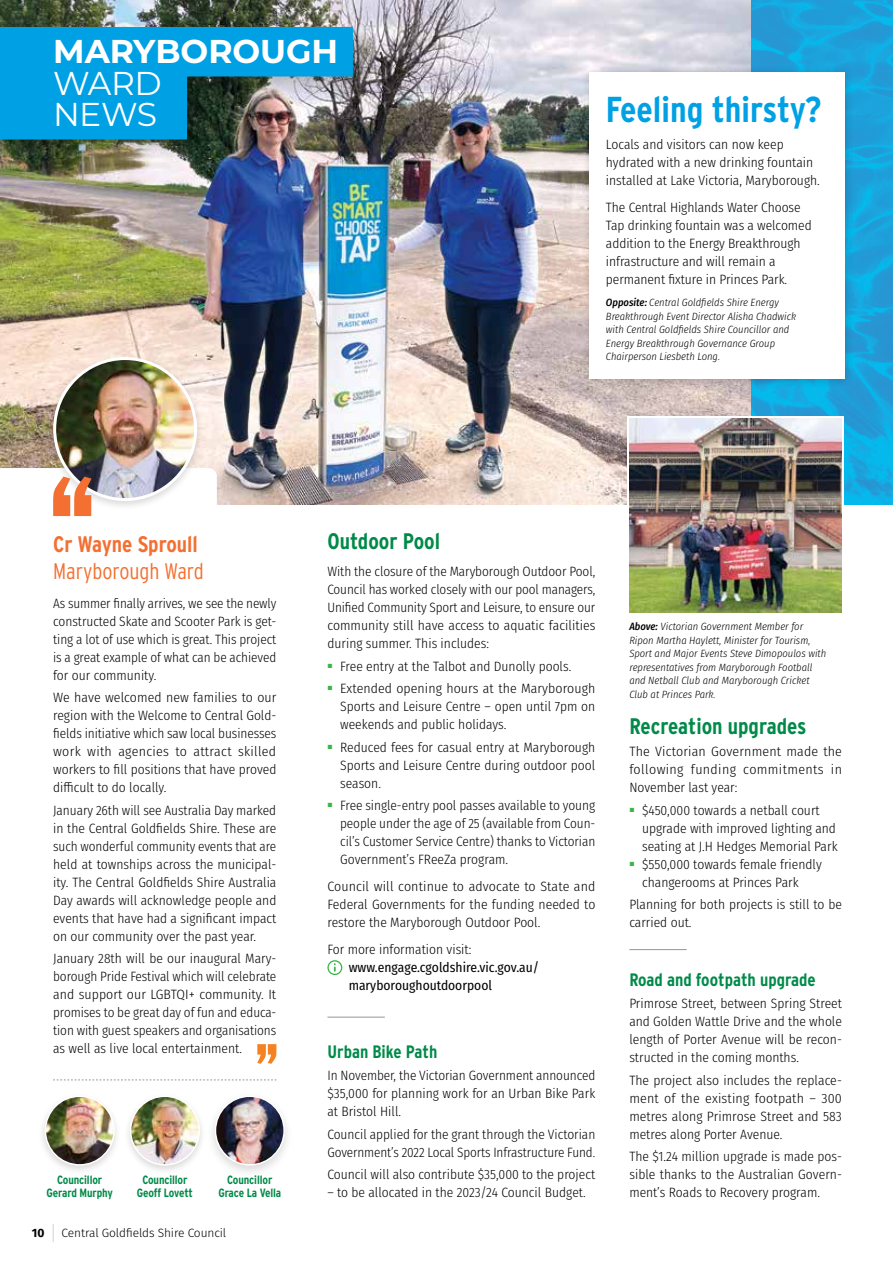
<style>
.page{position:relative;width:893px;height:1263px;background:#fff}
.page>*{position:absolute;margin:0;border:0;box-sizing:border-box;transform-origin:0 0}
.t1{font:700 36px "Interstate Condensed";color:#00a1e4}
.t2{font:700 33px "Montserrat";letter-spacing:-.005em;color:#fff}
.t3{font:33px/31.5px "Montserrat";letter-spacing:-.015em;color:#fff}
.t4{font:700 22.5px "Interstate Condensed";color:#008a49}
.t5{font:300 22.5px "Interstate Condensed";color:#f37032}
.t6{font:700 22.5px "Interstate Condensed";color:#f37032}
.t7{font:700 18px "Interstate Condensed";color:#008a49}
.t8{font:300 13.5px/18px "Fira Sans Condensed";color:#000;text-align:justify}
.t9{font:13.5px/18px "Fira Sans Condensed";color:#000}
.t10{font:700 12px/13.5px "Interstate Condensed";letter-spacing:-.01em;color:#008a49;text-align:center}
.t11{font:300 12px "Fira Sans";letter-spacing:-.01em;color:#000}
.t12{font:700 12px "Fira Sans";color:#000}
.t13{font:italic 300 10.5px/13.5px "Fira Sans Condensed";color:#000}
.s1{font-weight:500}
</style>
<div class="page">
<svg style="left:53px;top:1224px;width:1px;height:18px"></svg>
<img style="left:750px;top:0;width:143px;height:504px">
<img style="left:0;top:0;width:750px;height:504px">
<div style="left:38px;top:1092px;width:84px;height:84px;background:#000;opacity:.15"></div>
<img style="left:45px;top:1096px;width:69px;height:69px;border-radius:34px">
<div style="left:45px;top:1095px;width:70px;height:71px;border:2px solid #fff;border-radius:50%"></div>
<div style="left:205px;top:1090px;width:89px;height:89px;background:#000;opacity:.15"></div>
<img style="left:215px;top:1096px;width:69px;height:69px;border-radius:34px">
<div style="left:215px;top:1095px;width:70px;height:71px;border:2px solid #fff;border-radius:50%"></div>
<div style="left:46px;top:353px;width:158px;height:158px;background:#000;opacity:.15"></div>
<img style="left:55px;top:358px;width:141px;height:142px;border-radius:71px">
<svg style="left:0;top:468px;width:217px;height:49px"></svg>
<svg style="left:257px;top:1044px;width:19px;height:20px"></svg>
<div style="left:123px;top:1092px;width:84px;height:84px;background:#000;opacity:.15"></div>
<img style="left:131px;top:1096px;width:68px;height:69px;border-radius:34px">
<div style="left:130px;top:1095px;width:70px;height:71px;border:2px solid #fff;border-radius:50%"></div>
<div style="left:0;top:19px;width:379px;height:142px;background:#000;opacity:.25"></div>
<img style="left:0;top:27px;width:353px;height:113px">
<svg style="left:53px;top:1080px;width:223px;height:1px"></svg>
<div style="left:581px;top:65px;width:274px;height:324px;background:#000;opacity:.2"></div>
<div style="left:589px;top:72px;width:255px;height:306px;background:#fff"></div>
<svg style="left:627px;top:416px;width:217px;height:197px"></svg>
<img style="left:629px;top:419px;width:213px;height:193px">
<hr style="left:629px;top:949px;width:58px;height:1px;background:#939598">
<hr style="left:327px;top:1017px;width:58px;height:1px;background:#939598">
<svg style="left:327px;top:960px;width:15px;height:15px"></svg>
<h2 class="t2" style="left:53px;top:27px;width:286px">MARYBOROUGH</h2>
<h2 class="t3" style="left:53px;top:66px;width:110px">WARD<br>NEWS</h2>
<h1 class="t1" style="left:606px;top:89px;width:217px">Feeling thirsty?</h1>
<p class="t8" style="left:606px;top:135px;width:215px;text-align:left">Locals and visitors can now keep hydrated with a new drinking fountain installed at Lake Victoria, Maryborough.</p>
<p class="t8" style="left:606px;top:198px;width:207px;text-align:left">The Central Highlands Water Choose Tap drinking fountain was a welcomed addition to the Energy Breakthrough infrastructure and will remain a permanent fixture in Princes Park.</p>
<p class="t13" style="left:606px;top:296px;width:192px"><span class="s1">Opposite:</span> Central Goldfields Shire Energy Breakthrough Event Director Alisha Chadwick with Central Goldfields Shire Councillor and Energy Breakthrough Governance Group Chairperson Liesbeth Long.</p>
<h3 class="t6" style="left:53px;top:532px;width:146px">Cr Wayne Sproull</h3>
<h3 class="t5" style="left:53px;top:558px;width:152px">Maryborough Ward</h3>
<p class="t8" style="left:53px;top:594px;width:225px">As summer finally arrives, we see the newly constructed Skate and Scooter Park is get&shy;ting a lot of use which is great. This project is a great example of what can be achieved for our community.</p>
<p class="t8" style="left:53px;top:688px;width:225px">We have welcomed new families to our region with the Welcome to Central Gold&shy;fields initiative which saw local businesses work with agencies to attract skilled workers to fill positions that have proved difficult to do locally.</p>
<p class="t8" style="left:53px;top:801px;width:225px">January 26th will see Australia Day marked in the Central Goldfields Shire. These are such wonderful community events that are held at townships across the municipal&shy;ity. The Central Goldfields Shire Australia Day awards will acknowledge people and events that have had a significant impact on our community over the past year.</p>
<p class="t8" style="left:53px;top:949px;width:225px">January 28th will be our inaugural Mary&shy;borough Pride Festival which will celebrate and support our LGBTQI+ community. It promises to be great day of fun and educa&shy;tion with guest speakers and organisations as well as live local entertainment.</p>
<p class="t10" style="left:47px;top:1172px;width:68px">Councillor<br>Gerard Murphy</p>
<p class="t10" style="left:137px;top:1172px;width:58px">Councillor<br>Geoff Lovett</p>
<p class="t10" style="left:218px;top:1172px;width:64px">Councillor<br>Grace La Vella</p>
<p class="t12" style="left:32px;top:1223px;width:14px">10</p>
<p class="t11" style="left:62px;top:1224px;width:166px">Central Goldfields Shire Council</p>
<h3 class="t4" style="left:327px;top:529px;width:114px">Outdoor Pool</h3>
<p class="t8" style="left:327px;top:562px;width:269px">With the closure of the Maryborough Outdoor Pool, Council has worked closely with our pool managers, Unified Community Sport and Leisure, to ensure our community still have access to aquatic facilities during summer. This includes:</p>
<p class="t8" style="left:327px;top:657px;width:245px"><sup>■</sup> Free entry at the Talbot and Dunolly pools.</p>
<p class="t8" style="left:340px;top:679px;width:257px;text-indent:-13px"><sup>■</sup> Extended opening hours at the Maryborough Sports and Leisure Centre – open until 7pm on weekends and public holidays.</p>
<p class="t8" style="left:340px;top:738px;width:257px;text-indent:-13px"><sup>■</sup> Reduced fees for casual entry at Maryborough Sports and Leisure Centre during outdoor pool season.</p>
<p class="t8" style="left:340px;top:796px;width:257px;text-indent:-13px"><sup>■</sup> Free single-entry pool passes available to young people under the age of 25 (available from Coun&shy;cil’s Customer Service Centre) thanks to Victorian Government’s FReeZa program.</p>
<p class="t8" style="left:327px;top:877px;width:269px">Council will continue to advocate to State and Federal Governments for the funding needed to restore the Maryborough Outdoor Pool.</p>
<p class="t8" style="left:327px;top:940px;width:145px">For more information visit:</p>
<p class="t9" style="left:349px;top:958px;width:192px">www.engage.cgoldshire.vic.gov.au/ maryboroughoutdoorpool</p>
<h3 class="t7" style="left:327px;top:1041px;width:111px">Urban Bike Path</h3>
<p class="t8" style="left:327px;top:1066px;width:269px">In November, the Victorian Government announced $35,000 for planning work for an Urban Bike Park at Bristol Hill.</p>
<p class="t8" style="left:327px;top:1125px;width:269px">Council applied for the grant through the Victorian<br>Government’s 2022 Local Sports Infrastructure Fund.</p>
<p class="t8" style="left:327px;top:1165px;width:269px">Council will also contribute $35,000 to the project</p>
<p class="t8" style="left:327px;top:1183px;width:260px">– to be allocated in the 2023/24 Council Budget.</p>
<p class="t13" style="left:629px;top:620px;width:198px"><span class="s1">Above:</span> Victorian Government Member for Ripon Martha Haylett, Minister for Tourism, Sport and Major Events Steve Dimopoulos with representatives from Maryborough Football and Netball Club and Maryborough Cricket Club at Princes Park.</p>
<h3 class="t4" style="left:629px;top:713px;width:179px">Recreation upgrades</h3>
<p class="t8" style="left:629px;top:742px;width:214px">The Victorian Government made the following funding commitments in November last year:</p>
<p class="t8" style="left:642px;top:801px;width:197px;text-align:left;text-indent:-13px"><sup>■</sup> $450,000 towards a netball court upgrade with improved lighting and seating at J.H Hedges Memorial Park</p>
<p class="t8" style="left:642px;top:855px;width:181px;text-indent:-13px"><sup>■</sup> $550,000 towards female friendly changerooms at Princes Park</p>
<p class="t8" style="left:629px;top:895px;width:214px">Planning for both projects is still to be carried out.</p>
<h3 class="t7" style="left:629px;top:969px;width:188px">Road and footpath upgrade</h3>
<p class="t8" style="left:629px;top:994px;width:214px">Primrose Street, between Spring Street and Golden Wattle Drive and the whole length of Porter Avenue will be recon&shy;structed in the coming months.</p>
<p class="t8" style="left:629px;top:1071px;width:214px">The project also includes the replace&shy;ment of the existing footpath – 300 metres along Primrose Street and 583 metres along Porter Avenue.</p>
<p class="t8" style="left:629px;top:1147px;width:214px">The $1.24 million upgrade is made pos&shy;sible thanks to the Australian Govern&shy;ment’s Roads to Recovery program.</p>
</div>
